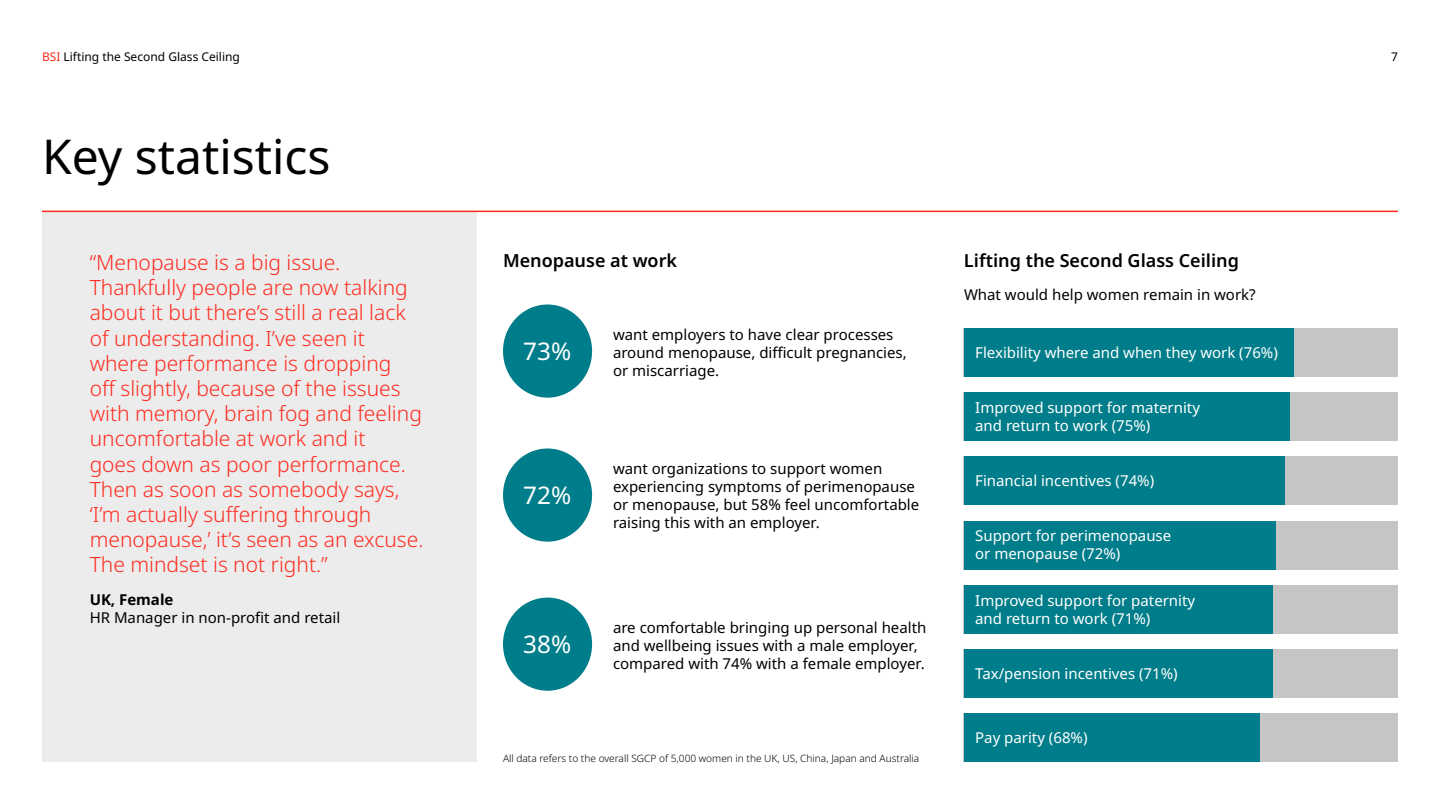
<style>
.page{position:relative;width:1440px;height:810px;background:#fff}
.page>*{position:absolute;margin:0;border:0;box-sizing:border-box;transform-origin:0 0}
.t1{font:48px "Noto Sans";color:#000}
.t2{font:24.3px "Noto Sans";color:#fff}
.t3{font:300 21px/25.2px "Noto Sans";color:#ff2b1f}
.t4{font:600 18px "Noto Sans";color:#000}
.t5{font:15px/18px "Noto Sans";color:#000}
.t6{font:15px/18px "Noto Sans";color:#fff}
.t7{font:700 15px "Noto Sans";color:#000}
.t8{font:12px "Noto Sans";color:#000}
.t9{font:300 10.12px "Noto Sans";color:#000}
.s1{color:#ff2b1f}
</style>
<div class="page">
<div style="left:42px;top:212px;width:434px;height:550px;background:#ececec"></div>
<div style="left:503px;top:305px;width:89px;height:93px;background:#007d8a;border-radius:50%"></div>
<div style="left:503px;top:598px;width:89px;height:93px;background:#007d8a;border-radius:50%"></div>
<div style="left:964px;top:713px;width:434px;height:49px;background:#c5c5c5"></div>
<div style="left:964px;top:713px;width:295px;height:49px;background:#007d8a"></div>
<div style="left:964px;top:328px;width:434px;height:49px;background:#c5c5c5"></div>
<div style="left:964px;top:328px;width:330px;height:49px;background:#007d8a"></div>
<div style="left:964px;top:521px;width:434px;height:48px;background:#c5c5c5"></div>
<div style="left:964px;top:521px;width:312px;height:48px;background:#007d8a"></div>
<div style="left:964px;top:392px;width:434px;height:49px;background:#c5c5c5"></div>
<div style="left:964px;top:392px;width:325px;height:49px;background:#007d8a"></div>
<div style="left:964px;top:585px;width:434px;height:49px;background:#c5c5c5"></div>
<div style="left:964px;top:585px;width:309px;height:49px;background:#007d8a"></div>
<div style="left:964px;top:649px;width:434px;height:49px;background:#c5c5c5"></div>
<div style="left:964px;top:649px;width:309px;height:49px;background:#007d8a"></div>
<div style="left:964px;top:457px;width:434px;height:48px;background:#c5c5c5"></div>
<div style="left:964px;top:457px;width:321px;height:48px;background:#007d8a"></div>
<div style="left:503px;top:449px;width:89px;height:93px;background:#007d8a;border-radius:50%"></div>
<hr style="left:42px;top:211px;width:1356px;height:1px;background:#ff2b1f">
<p class="t8" style="left:42px;top:49px;width:199px"><span class="s1">BSI</span> Lifting the Second Glass Ceiling</p>
<p class="t8" style="left:1391px;top:49px;width:8px">7</p>
<h1 class="t1" style="left:42px;top:123px;width:290px">Key statistics</h1>
<p class="t3" style="left:90px;top:250px;width:335px">“Menopause is a big issue.<br>Thankfully people are now talking about it but there’s still a real lack of understanding. I’ve seen it where performance is dropping<br>off slightly, because of the issues with memory, brain fog and feeling uncomfortable at work and it<br>goes down as poor performance.<br>Then as soon as somebody says, ‘I’m actually suffering through menopause,’ it’s seen as an excuse.<br>The mindset is not right.”</p>
<p class="t7" style="left:90px;top:589px;width:85px">UK, Female</p>
<p class="t5" style="left:90px;top:609px;width:252px">HR Manager in non-profit and retail</p>
<p class="t4" style="left:503px;top:248px;width:176px">Menopause at work</p>
<p class="t4" style="left:964px;top:248px;width:277px">Lifting the Second Glass Ceiling</p>
<p class="t5" style="left:964px;top:286px;width:293px">What would help women remain in work?</p>
<h2 class="t2" style="left:523px;top:334px;width:49px">73%</h2>
<h2 class="t2" style="left:523px;top:478px;width:49px">72%</h2>
<h2 class="t2" style="left:523px;top:627px;width:49px">38%</h2>
<p class="t5" style="left:613px;top:326px;width:295px">want employers to have clear processes around menopause, difficult pregnancies, or miscarriage.</p>
<p class="t5" style="left:613px;top:460px;width:308px">want organizations to support women experiencing symptoms of perimenopause or menopause, but 58% feel uncomfortable raising this with an employer.</p>
<p class="t5" style="left:613px;top:619px;width:315px">are comfortable bringing up personal health and wellbeing issues with a male employer, compared with 74% with a female employer.</p>
<p class="t9" style="left:503px;top:751px;width:418px">All data refers to the overall SGCP of 5,000 women in the UK, US, China, Japan and Australia</p>
<p class="t6" style="left:975px;top:344px;width:304px">Flexibility where and when they work (76%)</p>
<p class="t6" style="left:975px;top:399px;width:226px">Improved support for maternity and return to work (75%)</p>
<p class="t6" style="left:975px;top:472px;width:181px">Financial incentives (74%)</p>
<p class="t6" style="left:975px;top:527px;width:198px">Support for perimenopause or menopause (72%)</p>
<p class="t6" style="left:975px;top:592px;width:221px">Improved support for paternity and return to work (71%)</p>
<p class="t6" style="left:975px;top:665px;width:204px">Tax/pension incentives (71%)</p>
<p class="t6" style="left:975px;top:729px;width:114px">Pay parity (68%)</p>
</div>
